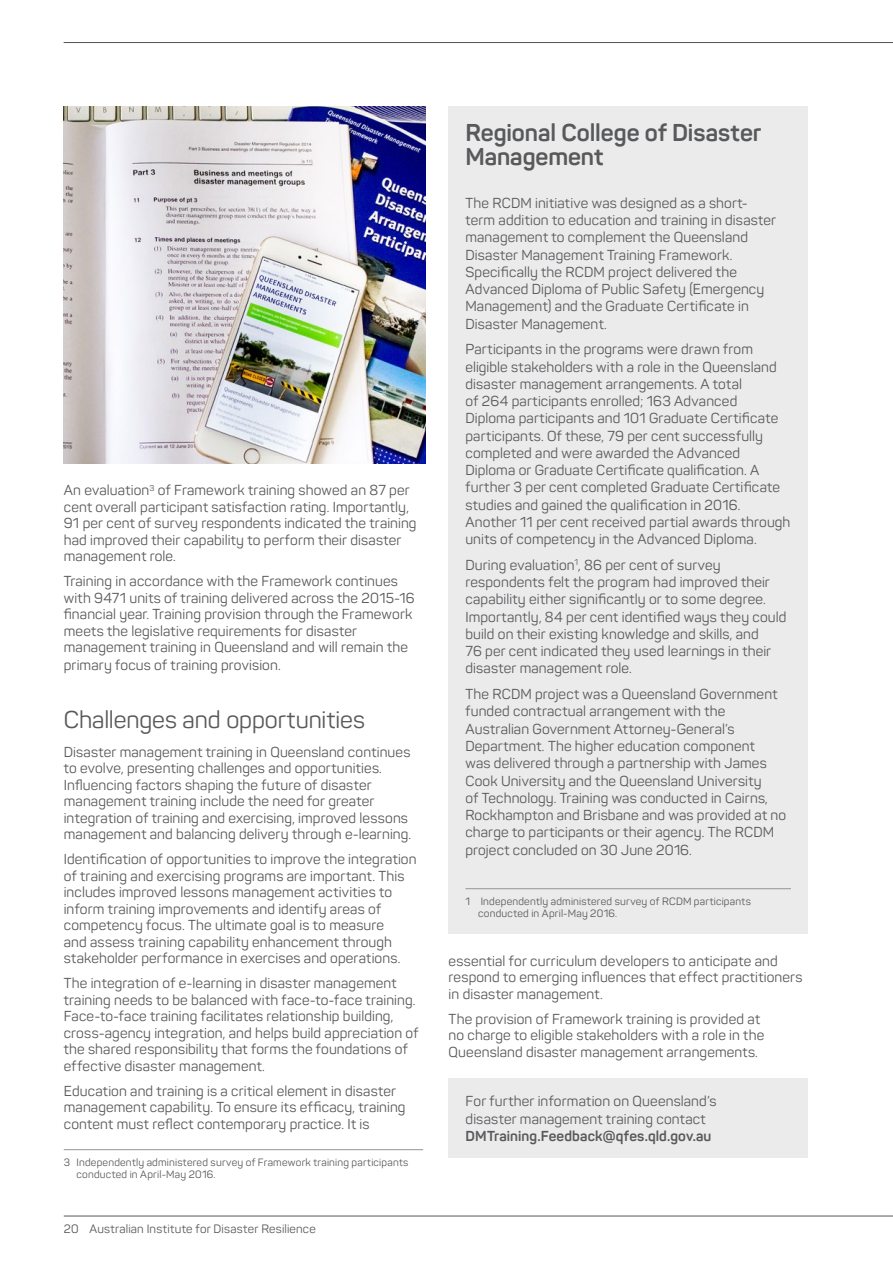
<style>
.page{position:relative;width:893px;height:1263px;background:#fff}
.page>*{position:absolute;margin:0;border:0;box-sizing:border-box;transform-origin:0 0}
.t1{font:700 24px "Panton";letter-spacing:-.005em;color:#58595b}
.Heading_2{font:24px "Panton";letter-spacing:-.005em;color:#58595b}
.t2{font:14.25px/17.2px "Panton";letter-spacing:.01em;color:#58595b}
.t3{font:12px "Panton";letter-spacing:.02em;color:#58595b}
.Footnote{font:10.5px/12px "Panton";letter-spacing:.02em;color:#58595b}
.s1{font-weight:700}
</style>
<div class="page">
<hr style="left:64px;top:1216px;width:829px;height:1px;background:#58595b">
<hr style="left:64px;top:42px;width:829px;height:1px;background:#58595b">
<hr style="left:64px;top:1149px;width:359px;height:1px;background:#939598">
<div style="left:448px;top:106px;width:360px;height:828px;background:#ebebec"></div>
<hr style="left:465px;top:888px;width:326px;height:1px;background:#939598">
<img style="left:64px;top:106px;width:361px;height:357px">
<div style="left:449px;top:1079px;width:359px;height:79px;background:#ebebec"></div>
<p class="t2" style="left:64px;top:482px;width:354px;line-height:16.5px">An evaluation<sup>3</sup> of Framework training showed an 87 per cent overall participant satisfaction rating. Importantly, 91 per cent of survey respondents indicated the training had improved their capability to perform their disaster management role.</p>
<p class="t2" style="left:64px;top:573px;width:353px;line-height:16.6px">Training in accordance with the Framework continues with 9471 units of training delivered across the 2015-16 financial year. Training provision through the Framework meets the legislative requirements for disaster management training in Queensland and will remain the primary focus of training provision.</p>
<h2 class="Heading_2" style="left:64px;top:704px;width:303px">Challenges and opportunities</h2>
<p class="t2" style="left:64px;top:743px;width:349px;line-height:16.5px">Disaster management training in Queensland continues to evolve, presenting challenges and opportunities.<br>Influencing factors shaping the future of disaster management training include the need for greater integration of training and exercising, improved lessons management and balancing delivery through e-learning.</p>
<p class="t2" style="left:64px;top:851px;width:354px;line-height:16.5px">Identification of opportunities to improve the integration of training and exercising programs are important. This includes improved lessons management activities to inform training improvements and identify areas of competency focus. The ultimate goal is to measure<br>and assess training capability enhancement through stakeholder performance in exercises and operations.</p>
<p class="t2" style="left:64px;top:975px;width:356px;line-height:16.5px">The integration of e-learning in disaster management training needs to be balanced with face-to-face training.<br>Face-to-face training facilitates relationship building, cross-agency integration, and helps build appreciation of the shared responsibility that forms the foundations of effective disaster management.</p>
<p class="t2" style="left:64px;top:1083px;width:343px;line-height:16.5px">Education and training is a critical element in disaster management capability. To ensure its efficacy, training content must reflect contemporary practice. It is</p>
<p class="Footnote" style="left:77px;top:1156px;width:333px;text-indent:-13px">3 Independently administered survey of Framework training participants conducted in April-May 2016.</p>
<p class="t3" style="left:64px;top:1221px;width:254px">20 Australian Institute for Disaster Resilience</p>
<p class="t1" style="left:465px;top:118px;width:297px">Regional College of Disaster</p>
<p class="t1" style="left:465px;top:142px;width:140px">Management</p>
<p class="t2" style="left:465px;top:194px;width:312px">The RCDM initiative was designed as a short&shy;term addition to education and training in disaster management to complement the Queensland Disaster Management Training Framework.<br>Specifically the RCDM project delivered the Advanced Diploma of Public Safety (Emergency Management) and the Graduate Certificate in Disaster Management.</p>
<p class="t2" style="left:465px;top:341px;width:327px">Participants in the programs were drawn from eligible stakeholders with a role in the Queensland disaster management arrangements. A total<br>of 264 participants enrolled; 163 Advanced Diploma participants and 101 Graduate Certificate participants. Of these, 79 per cent successfully completed and were awarded the Advanced Diploma or Graduate Certificate qualification. A further 3 per cent completed Graduate Certificate studies and gained the qualification in 2016.<br>Another 11 per cent received partial awards through units of competency in the Advanced Diploma.</p>
<p class="t2" style="left:465px;top:556px;width:323px">During evaluation<sup>1</sup>, 86 per cent of survey respondents felt the program had improved their capability either significantly or to some degree.<br>Importantly, 84 per cent identified ways they could build on their existing knowledge and skills, and<br>76 per cent indicated they used learnings in their disaster management role.</p>
<p class="t2" style="left:465px;top:685px;width:322px">The RCDM project was a Queensland Government funded contractual arrangement with the Australian Government Attorney-General’s Department. The higher education component<br>was delivered through a partnership with James Cook University and the Queensland University<br>of Technology. Training was conducted in Cairns, Rockhampton and Brisbane and was provided at no charge to participants or their agency. The RCDM project concluded on 30 June 2016.</p>
<p class="Footnote" style="left:465px;top:895px;width:287px">1 Independently administered survey of RCDM participants</p>
<p class="Footnote" style="left:478px;top:907px;width:140px">conducted in April-May 2016.</p>
<p class="t2" style="left:449px;top:952px;width:355px;line-height:16.5px">essential for curriculum developers to anticipate and respond to emerging influences that effect practitioners in disaster management.</p>
<p class="t2" style="left:449px;top:1010px;width:317px;line-height:16.5px">The provision of Framework training is provided at no charge to eligible stakeholders with a role in the<br>Queensland disaster management arrangements.</p>
<p class="t2" style="left:466px;top:1093px;width:252px">For further information on Queensland’s disaster management training contact<br><span class="s1">DMTraining.Feedback@qfes.qld.gov.au</span></p>
</div>
